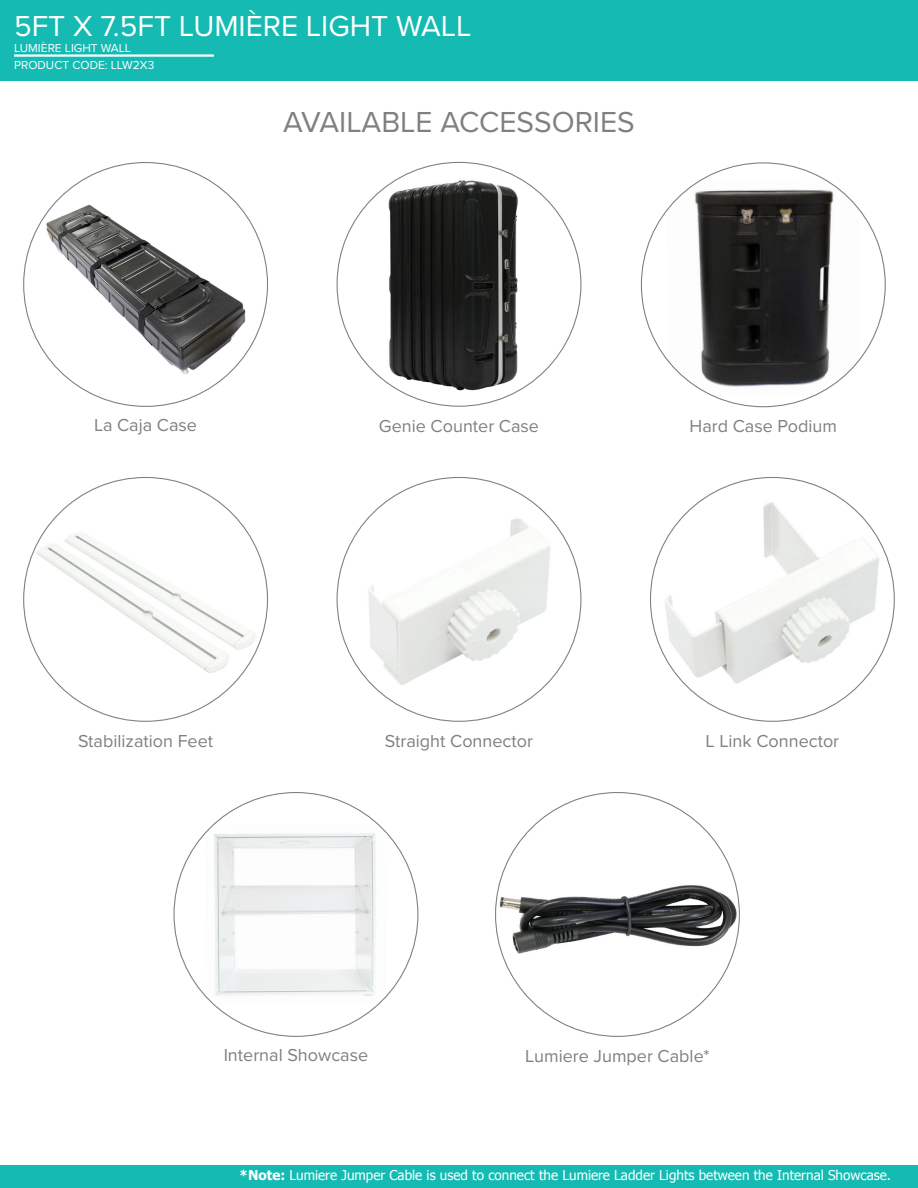
<style>
.page{position:relative;width:918px;height:1188px;background:#fff}
.page>*{position:absolute;margin:0;border:0;box-sizing:border-box;transform-origin:0 0}
.Category_Sub_Title_2{font:30px "Proxima Nova";color:#fff}
.Category_Sub_Title_2-2{font:30px "Proxima Nova";color:#808083}
.t1{font:18px "Proxima Nova";color:#808083}
.t2{font:13.5px "Tahoma";color:#fff}
.top_page_name_regula{font:12px "Proxima Nova";color:#fff}
.s1{font-weight:700}
</style>
<div class="page">
<div style="left:0;top:0;width:918px;height:81px;background:#15bbb3"></div>
<hr style="left:14px;top:54px;width:200px;height:3px;background:#fff">
<div style="left:0;top:1166px;width:918px;height:22px;background:#15bbb3"></div>
<img style="left:666px;top:178px;width:194px;height:218px">
<img style="left:43px;top:202px;width:205px;height:176px">
<img style="left:364px;top:509px;width:190px;height:191px">
<img style="left:338px;top:174px;width:220px;height:220px">
<img style="left:662px;top:484px;width:220px;height:220px">
<img style="left:32px;top:492px;width:227px;height:226px">
<img style="left:206px;top:824px;width:180px;height:181px">
<img style="left:496px;top:793px;width:243px;height:243px;border-radius:122px">
<p class="Category_Sub_Title_2" style="left:14px;top:8px;width:459px">5FT X 7.5FT LUMIÈRE LIGHT WALL</p>
<p class="top_page_name_regula" style="left:14px;top:40px;width:119px">LUMIÈRE LIGHT WALL</p>
<p class="top_page_name_regula" style="left:14px;top:58px;width:142px">PRODUCT CODE: LLW2X3</p>
<p class="Category_Sub_Title_2-2" style="left:283px;top:105px;width:353px">AVAILABLE ACCESSORIES</p>
<p class="t1" style="left:94px;top:415px;width:105px">La Caja Case</p>
<p class="t1" style="left:690px;top:415px;width:149px">Hard Case Podium</p>
<p class="t1" style="left:379px;top:415px;width:162px">Genie Counter Case</p>
<p class="t1" style="left:78px;top:730px;width:137px">Stabilization Feet</p>
<p class="t1" style="left:706px;top:730px;width:135px">L Link Connector</p>
<p class="t1" style="left:385px;top:730px;width:150px">Straight Connector</p>
<p class="t1" style="left:224px;top:1045px;width:146px">Internal Showcase</p>
<p class="t1" style="left:525px;top:1045px;width:186px">Lumiere Jumper Cable*</p>
<p class="t2" style="left:239px;top:1166px;width:653px"><span class="s1">*Note:</span> Lumiere Jumper Cable is used to connect the Lumiere Ladder Lights between the Internal Showcase.</p>
</div>
